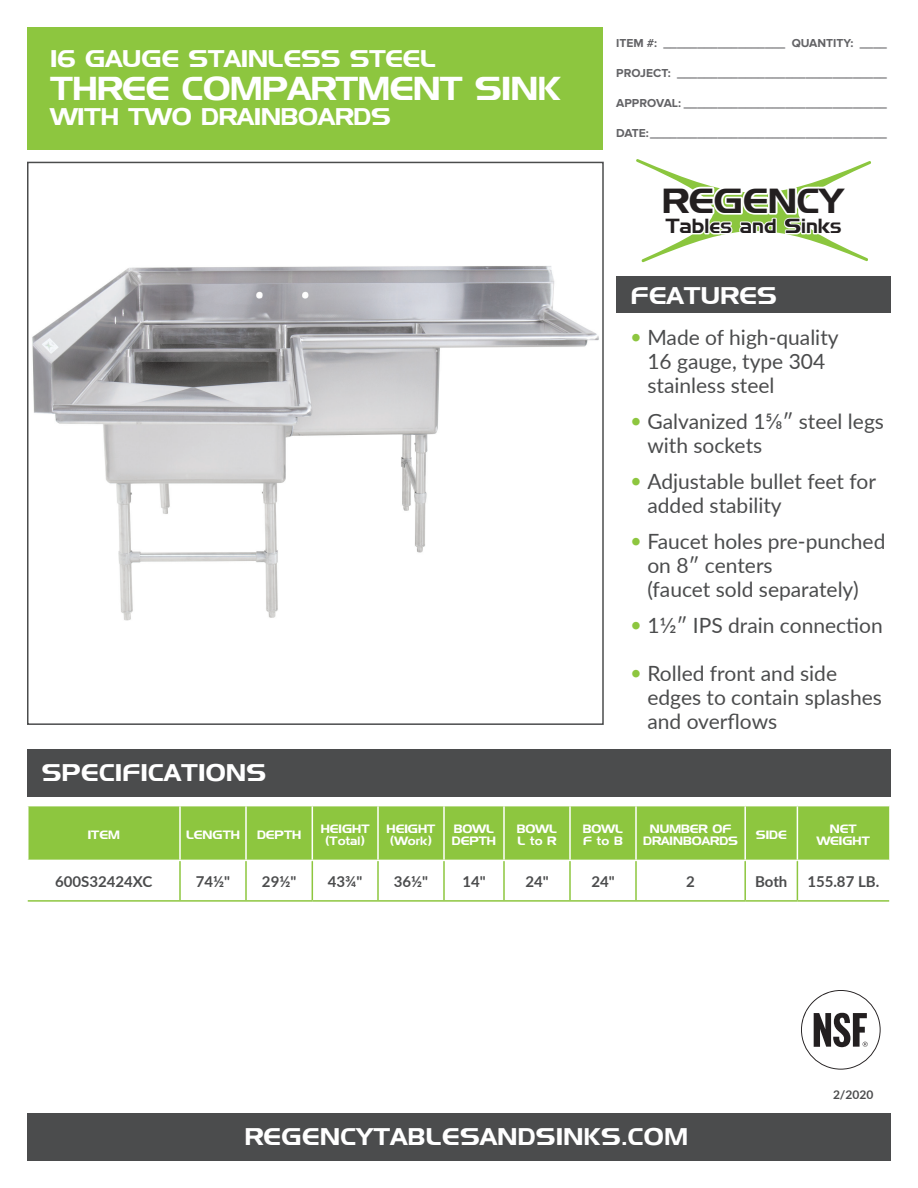
<style>
.page{position:relative;width:918px;height:1188px;background:#fff}
.page>*{position:absolute;margin:0;border:0;box-sizing:border-box;transform-origin:0 0}
.t1{font:34.65px "Denmark";color:#231f20}
.t2{font:33px "Denmark";letter-spacing:-.01em;color:#fff}
.t3{font:24px "Denmark";letter-spacing:.02em;color:#fff}
.t4{font:24px "Denmark";color:#fff}
.t5{font:21px/24px "Lato";color:#4b4c4d}
.t6{font:20.4px "Denmark";color:#231f20}
.t7{font:700 15px "Lato";color:#4b4c4d}
.t8{font:700 12px "Proxima Nova";color:#636366}
.t9{font:12px/12px "Denmark";color:#fff}
.t10{font:700 12px "Lato";color:#4b4c4d}
.s1{font-family:"Avenir LT";color:#8dc63f}
</style>
<div class="page">
<div style="left:27px;top:27px;width:576px;height:122px;background:#8dc63f"></div>
<img style="left:32px;top:266px;width:567px;height:355px">
<div style="left:27px;top:162px;width:577px;height:563px;border:2px solid #4b4c4d"></div>
<div style="left:27px;top:749px;width:864px;height:48px;background:#4b4c4d"></div>
<div style="left:27px;top:1113px;width:864px;height:48px;background:#4b4c4d"></div>
<div style="left:28px;top:806px;width:861px;height:54px;background:#8dc63f"></div>
<hr style="left:179px;top:806px;width:2px;height:54px;background:#fff">
<hr style="left:245px;top:806px;width:2px;height:54px;background:#fff">
<hr style="left:312px;top:806px;width:1px;height:54px;background:#fff">
<hr style="left:377px;top:806px;width:2px;height:54px;background:#fff">
<hr style="left:443px;top:806px;width:2px;height:54px;background:#fff">
<hr style="left:503px;top:806px;width:2px;height:54px;background:#fff">
<hr style="left:569px;top:806px;width:2px;height:54px;background:#fff">
<hr style="left:635px;top:806px;width:2px;height:54px;background:#fff">
<hr style="left:744px;top:806px;width:2px;height:54px;background:#fff">
<hr style="left:797px;top:806px;width:1px;height:54px;background:#fff">
<hr style="left:179px;top:861px;width:2px;height:39px;background:#8dc63f">
<hr style="left:245px;top:861px;width:2px;height:39px;background:#8dc63f">
<hr style="left:312px;top:861px;width:1px;height:39px;background:#8dc63f">
<hr style="left:377px;top:861px;width:2px;height:39px;background:#8dc63f">
<hr style="left:443px;top:861px;width:2px;height:39px;background:#8dc63f">
<hr style="left:503px;top:861px;width:2px;height:39px;background:#8dc63f">
<hr style="left:569px;top:861px;width:2px;height:39px;background:#8dc63f">
<hr style="left:635px;top:861px;width:2px;height:39px;background:#8dc63f">
<hr style="left:744px;top:861px;width:2px;height:39px;background:#8dc63f">
<hr style="left:797px;top:861px;width:1px;height:39px;background:#8dc63f">
<hr style="left:28px;top:900px;width:152px;height:2px;background:#8dc63f">
<hr style="left:180px;top:900px;width:66px;height:2px;background:#8dc63f">
<hr style="left:246px;top:900px;width:66px;height:2px;background:#8dc63f">
<hr style="left:312px;top:900px;width:66px;height:2px;background:#8dc63f">
<hr style="left:378px;top:900px;width:66px;height:2px;background:#8dc63f">
<hr style="left:444px;top:900px;width:60px;height:2px;background:#8dc63f">
<hr style="left:504px;top:900px;width:66px;height:2px;background:#8dc63f">
<hr style="left:570px;top:900px;width:66px;height:2px;background:#8dc63f">
<hr style="left:636px;top:900px;width:109px;height:2px;background:#8dc63f">
<hr style="left:745px;top:900px;width:52px;height:2px;background:#8dc63f">
<hr style="left:797px;top:900px;width:92px;height:2px;background:#8dc63f">
<svg style="left:636px;top:159px;width:235px;height:104px"></svg>
<div style="left:616px;top:276px;width:275px;height:37px;background:#4b4c4d"></div>
<svg style="left:801px;top:990px;width:80px;height:80px"></svg>
<p class="t4" style="left:50px;top:44px;width:387px">16 GAUGE STAINLESS STEEL</p>
<h2 class="t2" style="left:50px;top:68px;width:512px">THREE COMPARTMENT SINK</h2>
<p class="t4" style="left:50px;top:102px;width:342px">WITH TWO DRAINBOARDS</p>
<p class="t3" style="left:42px;top:758px;width:226px">SPECIFICATIONS</p>
<p class="t8" style="left:616px;top:36px;width:272px">ITEM #: __________________ QUANTITY: ____</p>
<p class="t8" style="left:616px;top:66px;width:272px">PROJECT: _______________________________</p>
<p class="t8" style="left:616px;top:96px;width:272px">APPROVAL: ______________________________</p>
<p class="t8" style="left:616px;top:126px;width:272px">DATE:___________________________________</p>
<h1 class="t1" style="left:662px;top:180px;width:183px">REGENCY</h1>
<p class="t6" style="left:666px;top:214px;width:177px">Tables and Sinks</p>
<p class="t3" style="left:631px;top:281px;width:147px">FEATURES</p>
<p class="t5" style="left:647px;top:324px;width:193px;text-indent:-17px"><span class="s1">•</span> Made of high-quality<br>16 gauge, type 304 stainless steel</p>
<p class="t5" style="left:647px;top:408px;width:238px;text-indent:-17px"><span class="s1">•</span> Galvanized 15/8ʺ steel legs with sockets</p>
<p class="t5" style="left:647px;top:468px;width:230px;text-indent:-17px"><span class="s1">•</span> Adjustable bullet feet for added stability</p>
<p class="t5" style="left:647px;top:528px;width:240px;text-indent:-17px"><span class="s1">•</span> Faucet holes pre-punched on 8ʺ centers<br>(faucet sold separately)</p>
<p class="t5" style="left:631px;top:612px;width:253px"><span class="s1">•</span> 11/2ʺ IPS drain connection</p>
<p class="t5" style="left:647px;top:660px;width:236px;text-indent:-17px"><span class="s1">•</span> Rolled front and side edges to contain splashes and overflows</p>
<p class="t9" style="left:88px;top:828px;width:34px">ITEM</p>
<p class="t9" style="left:186px;top:828px;width:55px">LENGTH</p>
<p class="t9" style="left:257px;top:828px;width:46px">DEPTH</p>
<p class="t9" style="left:321px;top:822px;width:50px;text-align:center">HEIGHT (Total)</p>
<p class="t9" style="left:387px;top:822px;width:50px">HEIGHT (Work)</p>
<p class="t9" style="left:452px;top:822px;width:46px">BOWL<br>DEPTH</p>
<p class="t9" style="left:517px;top:822px;width:42px">BOWL<br>L to R</p>
<p class="t9" style="left:583px;top:822px;width:42px">BOWL<br>F to B</p>
<p class="t9" style="left:643px;top:822px;width:96px;text-align:center">NUMBER OF<br>DRAINBOARDS</p>
<p class="t9" style="left:756px;top:828px;width:32px">SIDE</p>
<p class="t9" style="left:817px;top:822px;width:55px;text-align:center">NET<br>WEIGHT</p>
<p class="t7" style="left:55px;top:870px;width:99px">600S32424XC</p>
<p class="t7" style="left:196px;top:870px;width:36px">74½"</p>
<p class="t7" style="left:262px;top:870px;width:36px">29½"</p>
<p class="t7" style="left:328px;top:870px;width:36px">43¾"</p>
<p class="t7" style="left:394px;top:870px;width:36px">36½"</p>
<p class="t7" style="left:462px;top:870px;width:25px">14"</p>
<p class="t7" style="left:525px;top:870px;width:25px">24"</p>
<p class="t7" style="left:591px;top:870px;width:25px">24"</p>
<p class="t7" style="left:686px;top:870px;width:10px">2</p>
<p class="t7" style="left:755px;top:870px;width:34px">Both</p>
<p class="t7" style="left:807px;top:870px;width:73px">155.87 LB.</p>
<p class="t3" style="left:245px;top:1122px;width:445px">REGENCYTABLESANDSINKS.COM</p>
<p class="t10" style="left:833px;top:1085px;width:42px">2/2020</p>
</div>
